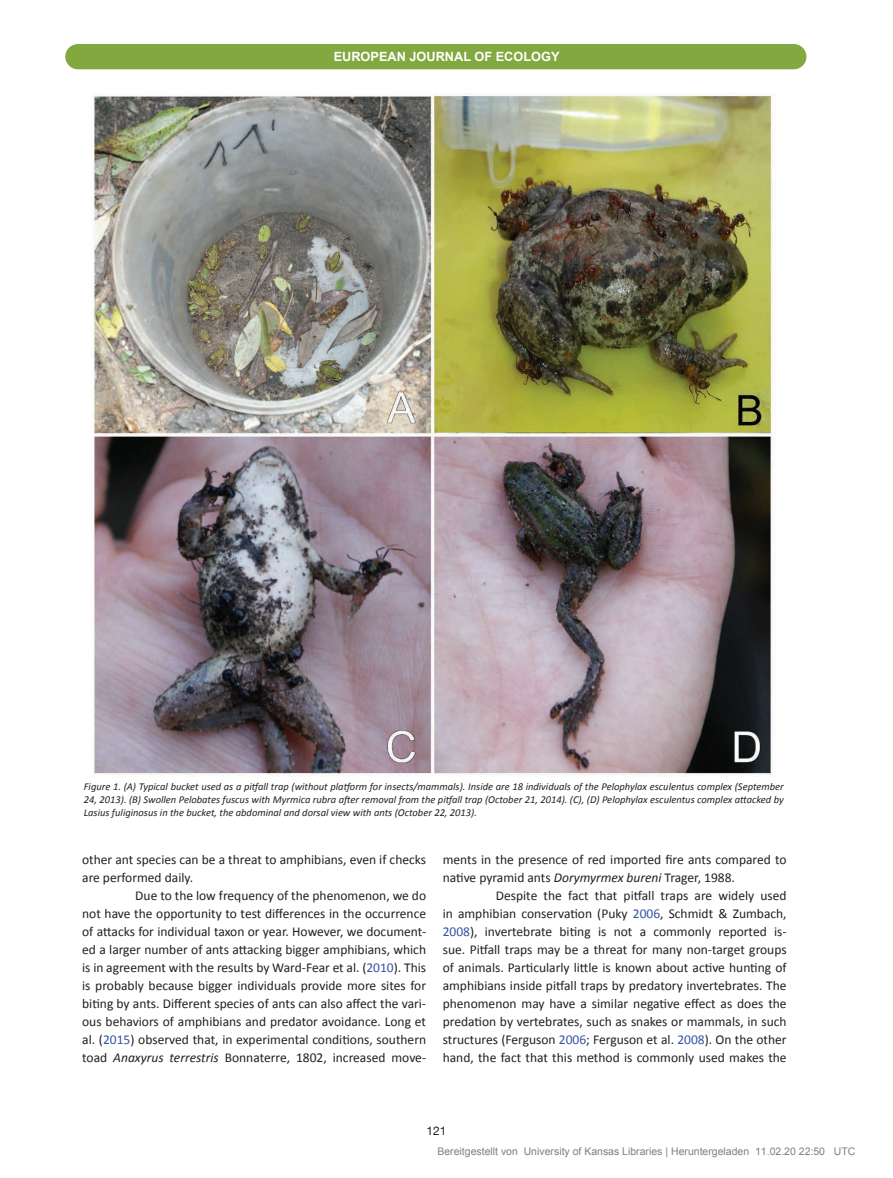
<style>
.page{position:relative;width:893px;height:1178px;background:#fff}
.page>*{position:absolute;margin:0;border:0;box-sizing:border-box;transform-origin:0 0}
.t1{font:13.5px/18px "Calibri";color:#231f20}
.t2{font:700 12.75px "Arial";color:#fff}
.t3{font:12px "Helvetica Neue";color:#231f20}
.t4{font:italic 10.5px/12.6px "Calibri";color:#231f20;text-align:justify}
.t5{font:10.5px "Arial";color:#808080}
.s1{color:#3853a3}
.s2{font-style:italic}
</style>
<div class="page">
<div style="left:65px;top:43px;width:742px;height:27px;background:#81a940;border-radius:13px"></div>
<div style="left:64px;top:43px;width:744px;height:28px;border:2px solid #fff;border-radius:13px"></div>
<img style="left:92px;top:94px;width:682px;height:682px">
<p class="t2" style="left:334px;top:48px;width:227px">EUROPEAN JOURNAL OF ECOLOGY</p>
<p class="t4" style="left:84px;top:780px;width:701px">Figure 1. (A) Typical bucket used as a pitfall trap (without platform for insects/mammals). Inside are 18 individuals of the Pelophylax esculentus complex (September 24, 2013). (B) Swollen Pelobates fuscus with Myrmica rubra after removal from the pitfall trap (October 21, 2014). (C), (D) Pelophylax esculentus complex attacked by Lasius fuliginosus in the bucket, the abdominal and dorsal view with ants (October 22, 2013).</p>
<p class="t1" style="left:82px;top:851px;width:345px">other ant species can be a threat to amphibians, even if checks are performed daily.</p>
<p class="t1" style="left:82px;top:887px;width:345px;text-align:justify;text-indent:53px">Due to the low frequency of the phenomenon, we do not have the opportunity to test differences in the occurrence of attacks for individual taxon or year. However, we document&shy;ed a larger number of ants attacking bigger amphibians, which is in agreement with the results by Ward-Fear et al. (<span class="s1">2010</span>). This is probably because bigger individuals provide more sites for biting by ants. Different species of ants can also affect the vari&shy;ous behaviors of amphibians and predator avoidance. Long et al. (<span class="s1">2015</span>) observed that, in experimental conditions, southern toad <span class="s2">Anaxyrus terrestris</span> Bonnaterre, 1802, increased move-</p>
<p class="t1" style="left:443px;top:851px;width:345px">ments in the presence of red imported fire ants compared to native pyramid ants <span class="s2">Dorymyrmex bureni</span> Trager, 1988.</p>
<p class="t1" style="left:443px;top:887px;width:345px;text-align:justify;text-indent:53px">Despite the fact that pitfall traps are widely used in amphibian conservation (Puky <span class="s1">2006</span>, Schmidt &amp; Zumbach, <span class="s1">2008</span>), invertebrate biting is not a commonly reported is&shy;sue. Pitfall traps may be a threat for many non-target groups of animals. Particularly little is known about active hunting of amphibians inside pitfall traps by predatory invertebrates. The phenomenon may have a similar negative effect as does the predation by vertebrates, such as snakes or mammals, in such structures (Ferguson <span class="s1">2006</span>; Ferguson et al. <span class="s1">2008</span>). On the other hand, the fact that this method is commonly used makes the</p>
<p class="t3" style="left:427px;top:1122px;width:22px">121</p>
<p class="t5" style="left:437px;top:1148px;width:419px">Bereitgestellt von University of Kansas Libraries | Heruntergeladen 11.02.20 22:50 UTC</p>
</div>
